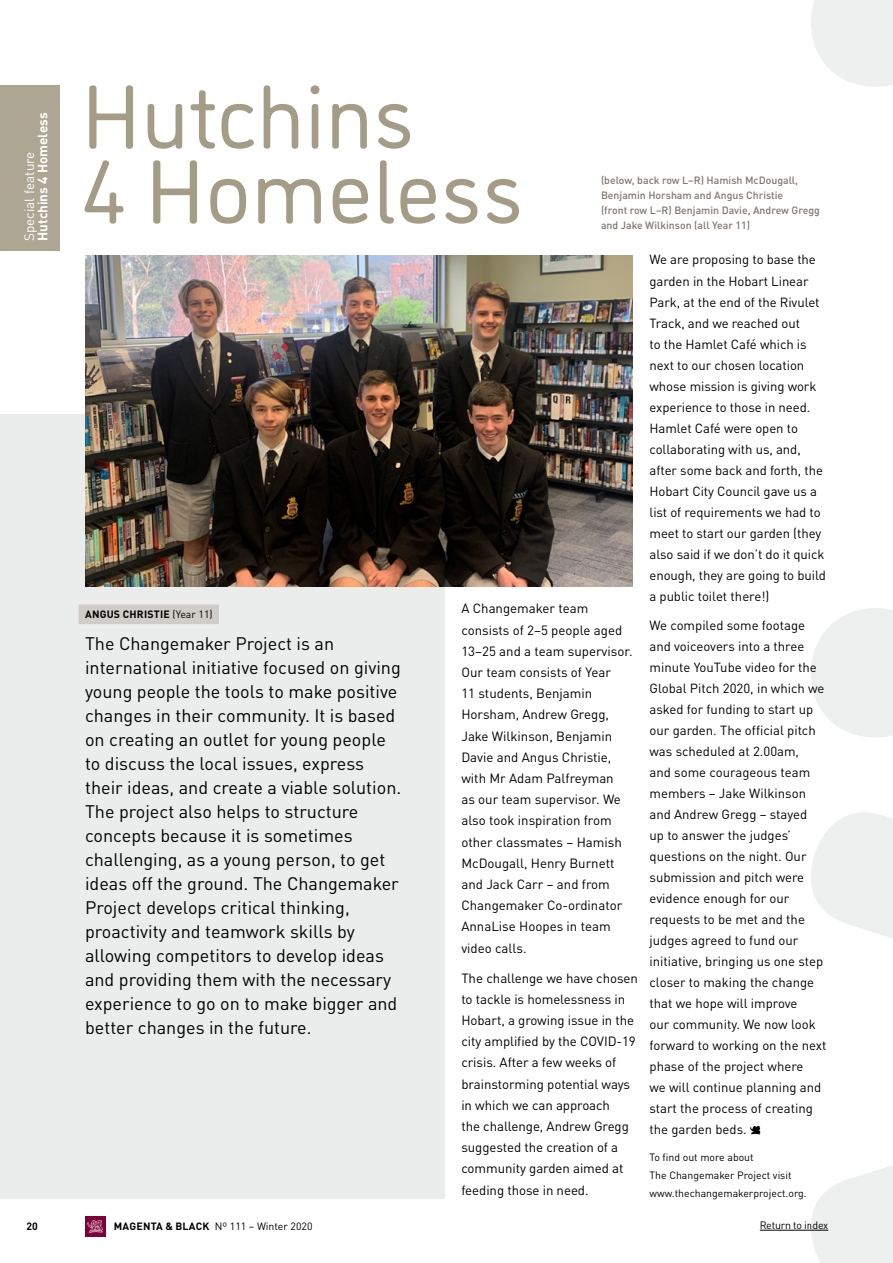
<style>
.page{position:relative;width:893px;height:1263px;background:#fff}
.page>*{position:absolute;margin:0;border:0;box-sizing:border-box;transform-origin:0 0}
.t1{font:90px/75px "DI Nosaur";color:#a49c87}
.t2{font:18px/24px "DIN Pro";color:#000}
.t3{font:700 13.5px "DIN Pro";color:#fff}
.t4{font:13.5px "DIN Pro";color:#fff}
.t5{font:13.2px/21px "DIN Pro";letter-spacing:-.005em;color:#000}
.t6{font:10.65px "DIN Pro";letter-spacing:-.02em;color:#000}
.t7{font:500 10.5px/15px "DIN Pro";color:#7f776f}
.t8{font:10.5px/18px "DIN Pro";color:#000}
.t9{font:700 10.5px "DIN Pro";letter-spacing:.02em;color:#000}
.s1{font-weight:400}
.s2{font-weight:700}
</style>
<div class="page">
<div style="left:85px;top:1216px;width:20px;height:20px;background:#7e0039"></div>
<svg style="left:87px;top:1220px;width:16px;height:13px"></svg>
<hr style="left:760px;top:1230px;width:68px;height:1px;background:#000">
<div style="left:0;top:415px;width:444px;height:784px;background:#ebecec"></div>
<img style="left:85px;top:255px;width:547px;height:332px">
<div style="left:79px;top:605px;width:140px;height:19px;background:#d0ccc8"></div>
<div style="left:0;top:85px;width:60px;height:166px;background:#ada693"></div>
<svg style="left:750px;top:1126px;width:10px;height:8px"></svg>
<p class="t3" style="left:31px;top:241px;width:130px;rotate:-90deg">Hutchins 4 Homeless</p>
<p class="t4" style="left:19px;top:241px;width:91px;rotate:-90deg">Special feature</p>
<h1 class="t1" style="left:81px;top:74px;width:444px">Hutchins<br>4 Homeless</h1>
<p class="t7" style="left:601px;top:172px;width:220px">(below, back row L–R) Hamish McDougall, Benjamin Horsham and Angus Christie<br>(front row L–R) Benjamin Davie, Andrew Gregg and Jake Wilkinson (all Year 11)</p>
<p class="t5" style="left:649px;top:248px;width:178px">We are proposing to base the garden in the Hobart Linear<br>Park, at the end of the Rivulet<br>Track, and we reached out<br>to the Hamlet Café which is next to our chosen location whose mission is giving work experience to those in need.<br>Hamlet Café were open to collaborating with us, and, after some back and forth, the<br>Hobart City Council gave us a list of requirements we had to meet to start our garden (they also said if we don’t do it quick enough, they are going to build a public toilet there!)</p>
<p class="t5" style="left:649px;top:613px;width:179px">We compiled some footage and voiceovers into a three minute YouTube video for the<br>Global Pitch 2020, in which we asked for funding to start up our garden. The official pitch was scheduled at 2.00am,<br>and some courageous team members – Jake Wilkinson and Andrew Gregg – stayed<br>up to answer the judges’ questions on the night. Our submission and pitch were evidence enough for our requests to be met and the judges agreed to fund our initiative, bringing us one step closer to making the change that we hope will improve<br>our community. We now look forward to working on the next phase of the project where<br>we will continue planning and start the process of creating the garden beds.</p>
<p class="t8" style="left:649px;top:1147px;width:159px">To find out more about<br>The Changemaker Project visit www.thechangemakerproject.org.</p>
<p class="t5" style="left:461px;top:597px;width:173px">A Changemaker team consists of 2–5 people aged<br>13–25 and a team supervisor.<br>Our team consists of Year<br>11 students, Benjamin<br>Horsham, Andrew Gregg,<br>Jake Wilkinson, Benjamin<br>Davie and Angus Christie, with Mr Adam Palfreyman<br>as our team supervisor. We also took inspiration from other classmates – Hamish<br>McDougall, Henry Burnett and Jack Carr – and from<br>Changemaker Co-ordinator<br>AnnaLise Hoopes in team video calls.</p>
<p class="t5" style="left:461px;top:966px;width:178px">The challenge we have chosen to tackle is homelessness in<br>Hobart, a growing issue in the city amplified by the COVID-19 crisis. After a few weeks of brainstorming potential ways in which we can approach<br>the challenge, Andrew Gregg suggested the creation of a community garden aimed at feeding those in need.</p>
<p class="t9" style="left:85px;top:605px;width:129px">ANGUS CHRISTIE <span class="s1">(Year 11)</span></p>
<p class="t2" style="left:85px;top:630px;width:318px">The Changemaker Project is an international initiative focused on giving young people the tools to make positive changes in their community. It is based on creating an outlet for young people to discuss the local issues, express their ideas, and create a viable solution.<br>The project also helps to structure concepts because it is sometimes challenging, as a young person, to get ideas off the ground. The Changemaker Project develops critical thinking, proactivity and teamwork skills by allowing competitors to develop ideas and providing them with the necessary experience to go on to make bigger and better changes in the future.</p>
<p class="t9" style="left:27px;top:1218px;width:13px">20</p>
<p class="t8" style="left:114px;top:1216px;width:200px"><span class="s2">MAGENTA &amp; BLACK</span> Nº 111 – Winter 2020</p>
<p class="t6" style="left:760px;top:1216px;width:70px">Return to index</p>
</div>
